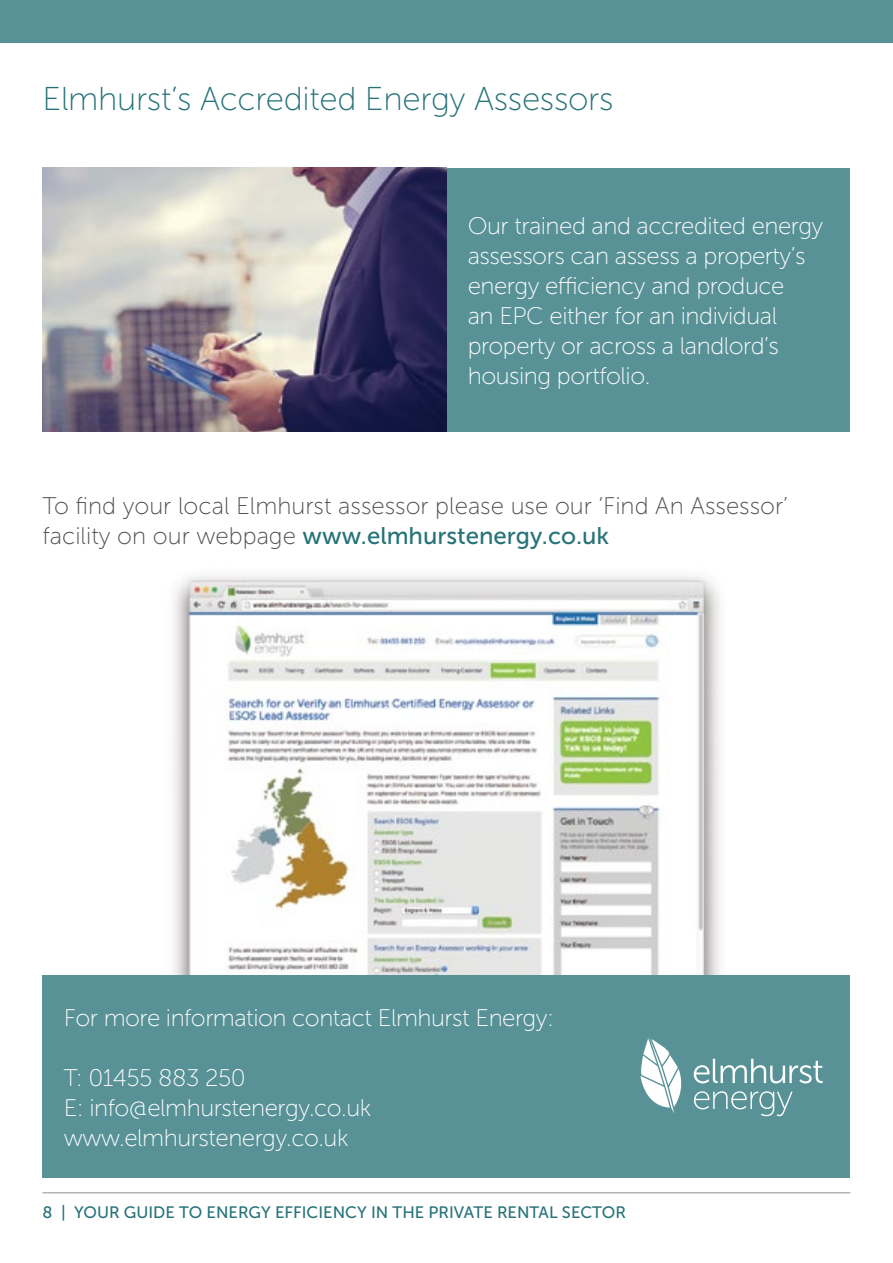
<style>
.page{position:relative;width:893px;height:1263px;background:#fff}
.page>*{position:absolute;margin:0;border:0;box-sizing:border-box;transform-origin:0 0}
.t1{font:33px "Museo Sans 100";letter-spacing:-.01em;color:#267279}
.t2{font:24px/30px "Museo Sans 100";letter-spacing:-.02em;color:#fff}
.t3{font:24px "Museo Sans 100";color:#4d4d4f}
.t4{font:24px "Museo Sans 500";color:#267279}
.t5{font:16.5px "Museo Sans 500";color:#267279}
.s1{font-family:"Museo Sans 100";color:#4d4d4f}
</style>
<div class="page">
<hr style="left:43px;top:1192px;width:807px;height:1px;background:#939598">
<div style="left:0;top:0;width:893px;height:43px;background:#589297"></div>
<img style="left:174px;top:573px;width:546px;height:402px">
<div style="left:446px;top:168px;width:404px;height:264px;background:#589297"></div>
<img style="left:43px;top:168px;width:403px;height:264px">
<div style="left:43px;top:975px;width:807px;height:203px;background:#589297"></div>
<svg style="left:640px;top:1037px;width:183px;height:79px"></svg>
<h1 class="t1" style="left:43px;top:81px;width:572px">Elmhurst’s Accredited Energy Assessors</h1>
<p class="t2" style="left:468px;top:211px;width:357px">Our trained and accredited energy assessors can assess a property’s energy efficiency and produce<br>an EPC either for an individual property or across a landlord’s housing portfolio.</p>
<p class="t3" style="left:43px;top:493px;width:747px">To find your local Elmhurst assessor please use our ‘Find An Assessor’</p>
<p class="t4" style="left:43px;top:522px;width:568px"><span class="s1">facility on our webpage</span> www.elmhurstenergy.co.uk</p>
<p class="t2" style="left:64px;top:1003px;width:492px">For more information contact Elmhurst Energy:</p>
<p class="t2" style="left:64px;top:1063px;width:309px">T: 01455 883 250<br>E: info@elmhurstenergy.co.uk www.elmhurstenergy.co.uk</p>
<p class="t5" style="left:43px;top:1203px;width:585px">8 | YOUR GUIDE TO ENERGY EFFICIENCY IN THE PRIVATE RENTAL SECTOR</p>
</div>
